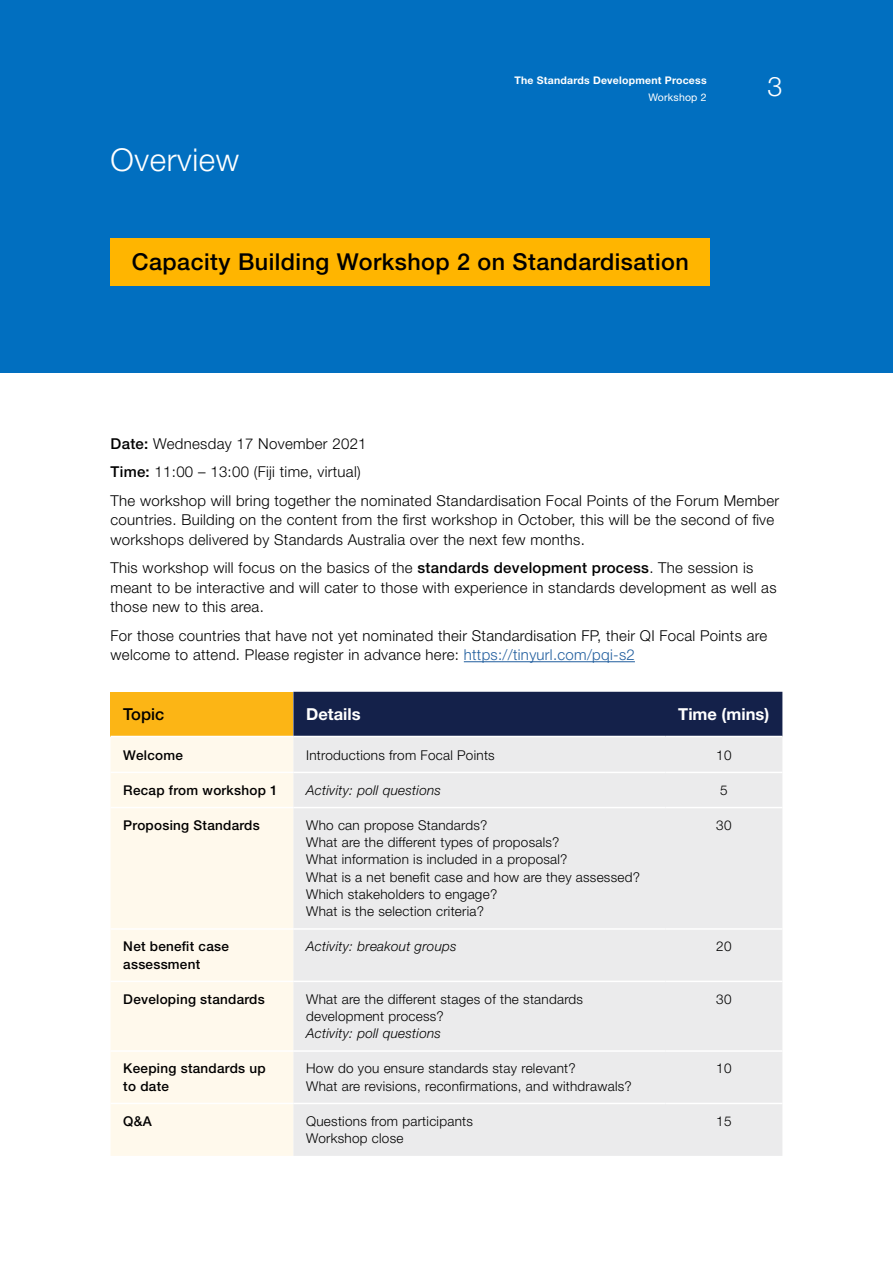
<style>
.page{position:relative;width:893px;height:1263px;background:#fff}
.page>*{position:absolute;margin:0;border:0;box-sizing:border-box;transform-origin:0 0}
.t1{font:300 31.5px "Helvetica Neue LT Pro";letter-spacing:.02em;color:#fff}
.t2{font:300 27px "Helvetica Neue LT Pro";color:#fff}
.t3{font:500 23.25px "Helvetica Neue LT Pro";letter-spacing:.02em;color:#000}
.t4{font:700 16.5px "Helvetica Neue LT Pro";color:#fff}
.t5{font:500 16.5px "Helvetica Neue LT Pro";color:#000}
.t6{font:300 15px/19.5px "Helvetica Neue LT Pro";letter-spacing:.02em;color:#000}
.t7{font:300 13.5px/17.2px "Helvetica Neue LT Pro";letter-spacing:.02em;color:#000}
.t8{font:500 13.5px/17.2px "Helvetica Neue LT Pro";letter-spacing:.02em;color:#000}
.t9{font:italic 300 13.5px "Helvetica Neue LT Pro";letter-spacing:.02em;color:#000}
.t10{font:700 10.5px "Helvetica Neue LT Pro";letter-spacing:.02em;color:#fff}
.t11{font:10.5px "Helvetica Neue LT Pro";letter-spacing:.02em;color:#fff}
.s1{font-weight:500}
.s2{color:#215e9e}
</style>
<div class="page">
<div style="left:0;top:0;width:893px;height:372px;background:#016fc0"></div>
<div style="left:111px;top:238px;width:599px;height:48px;background:#ffb500"></div>
<hr style="left:464px;top:661px;width:171px;height:1px;background:#215e9e">
<div style="left:111px;top:692px;width:182px;height:44px;background:#fcb515"></div>
<div style="left:293px;top:692px;width:489px;height:44px;background:#14214a"></div>
<div style="left:111px;top:737px;width:182px;height:419px;background:#fff9ec"></div>
<div style="left:293px;top:737px;width:489px;height:419px;background:#ebebec"></div>
<hr style="left:111px;top:772px;width:182px;height:1px;background:#fff">
<hr style="left:293px;top:772px;width:372px;height:1px;background:#fff">
<hr style="left:665px;top:772px;width:117px;height:1px;background:#fff">
<hr style="left:111px;top:807px;width:182px;height:1px;background:#fff">
<hr style="left:293px;top:807px;width:372px;height:1px;background:#fff">
<hr style="left:665px;top:807px;width:117px;height:1px;background:#fff">
<hr style="left:111px;top:928px;width:182px;height:2px;background:#fff">
<hr style="left:293px;top:928px;width:372px;height:2px;background:#fff">
<hr style="left:665px;top:928px;width:117px;height:2px;background:#fff">
<hr style="left:111px;top:981px;width:182px;height:1px;background:#fff">
<hr style="left:293px;top:981px;width:372px;height:1px;background:#fff">
<hr style="left:665px;top:981px;width:117px;height:1px;background:#fff">
<hr style="left:111px;top:1050px;width:182px;height:2px;background:#fff">
<hr style="left:293px;top:1050px;width:372px;height:2px;background:#fff">
<hr style="left:665px;top:1050px;width:117px;height:2px;background:#fff">
<hr style="left:111px;top:1103px;width:182px;height:1px;background:#fff">
<hr style="left:293px;top:1103px;width:372px;height:1px;background:#fff">
<hr style="left:665px;top:1103px;width:117px;height:1px;background:#fff">
<h1 class="t1" style="left:111px;top:140px;width:130px">Overview</h1>
<p class="t10" style="left:514px;top:74px;width:194px">The Standards Development Process</p>
<p class="t11" style="left:649px;top:90px;width:60px">Workshop 2</p>
<h3 class="t3" style="left:132px;top:248px;width:558px">Capacity Building Workshop 2 on Standardisation</h3>
<h2 class="t2" style="left:767px;top:70px;width:17px">3</h2>
<p class="t6" style="left:111px;top:429px;width:670px;line-height:28.5px"><span class="s1">Date:</span> Wednesday 17 November 2021<br><span class="s1">Time:</span> 11:00 – 13:00 (Fiji time, virtual)<br>The workshop will bring together the nominated Standardisation Focal Points of the Forum Member</p>
<p class="t6" style="left:111px;top:510px;width:665px">countries. Building on the content from the first workshop in October, this will be the second of five workshops delivered by Standards Australia over the next few months.</p>
<p class="t6" style="left:111px;top:558px;width:667px">This workshop will focus on the basics of the <span class="s1">standards development process</span>. The session is meant to be interactive and will cater to those with experience in standards development as well as those new to this area.</p>
<p class="t6" style="left:111px;top:625px;width:658px">For those countries that have not yet nominated their Standardisation FP, their QI Focal Points are welcome to attend. Please register in advance here: <span class="s2">https://tinyurl. com/pqi-s2</span></p>
<p class="t5" style="left:123px;top:704px;width:42px">Topic</p>
<p class="t4" style="left:306px;top:704px;width:56px">Details</p>
<p class="t4" style="left:678px;top:704px;width:92px">Time (mins)</p>
<p class="t8" style="left:123px;top:746px;width:61px">Welcome</p>
<p class="t7" style="left:306px;top:746px;width:190px">Introductions from Focal Points</p>
<p class="t7" style="left:716px;top:746px;width:17px">10</p>
<p class="t8" style="left:123px;top:781px;width:156px">Recap from workshop 1</p>
<p class="t9" style="left:306px;top:782px;width:136px">Activity: poll questions</p>
<p class="t7" style="left:720px;top:781px;width:9px">5</p>
<p class="t8" style="left:123px;top:816px;width:138px">Proposing Standards</p>
<p class="t7" style="left:306px;top:816px;width:335px">Who can propose Standards?<br>What are the different types of proposals?<br>What information is included in a proposal?<br>What is a net benefit case and how are they assessed?<br>Which stakeholders to engage?<br>What is the selection criteria?</p>
<p class="t7" style="left:716px;top:816px;width:17px">30</p>
<p class="t8" style="left:123px;top:938px;width:107px">Net benefit case assessment</p>
<p class="t9" style="left:306px;top:938px;width:152px">Activity: breakout groups</p>
<p class="t7" style="left:716px;top:938px;width:17px">20</p>
<p class="t8" style="left:123px;top:990px;width:143px">Developing standards</p>
<p class="t7" style="left:306px;top:990px;width:278px">What are the different stages of the standards development process?</p>
<p class="t9" style="left:306px;top:1025px;width:136px">Activity: poll questions</p>
<p class="t7" style="left:716px;top:990px;width:17px">30</p>
<p class="t8" style="left:123px;top:1060px;width:144px">Keeping standards up to date</p>
<p class="t7" style="left:306px;top:1060px;width:327px">How do you ensure standards stay relevant?<br>What are revisions, reconfirmations, and withdrawals?</p>
<p class="t7" style="left:716px;top:1060px;width:17px">10</p>
<p class="t8" style="left:123px;top:1112px;width:30px">Q&amp;A</p>
<p class="t7" style="left:306px;top:1112px;width:168px">Questions from participants<br>Workshop close</p>
<p class="t7" style="left:716px;top:1112px;width:17px">15</p>
</div>
